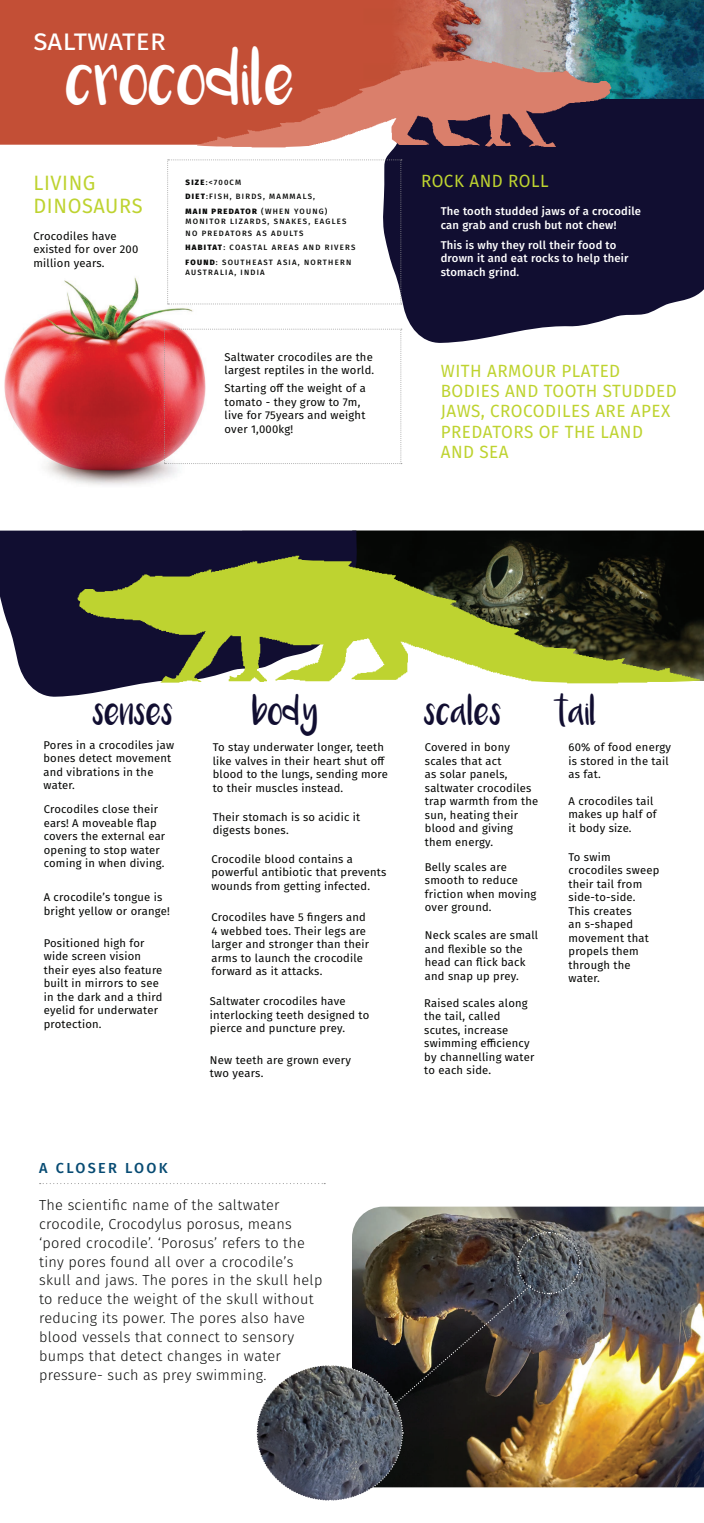
<style>
.page{position:relative;width:704px;height:1523px;background:#fff}
.page>*{position:absolute;margin:0;border:0;box-sizing:border-box;transform-origin:0 0}
.t1{font:39.19px "Luna";color:#fff}
.t2{font:29.25px "Fira Sans";color:#fff}
.t3{font:20.94px "Luna";color:#110e31;scale:.94 1}
.t4{font:20.75px/23.6px "Fira Sans";letter-spacing:.03em;color:#bed330;scale:.96 1}
.t5{font:17.69px/20.1px "Fira Sans";letter-spacing:.03em;color:#bed330;scale:.96 1}
.t6{font:300 14.5px/18.9px "Fira Sans";letter-spacing:.02em;color:#0b0c0b}
.t7{font:500 14.5px "Fira Sans";letter-spacing:.16em;color:#074b73}
.t8{font:11.25px/13.5px "Fira Sans";letter-spacing:.02em;color:#040503}
.t9{font:500 11.25px/13.5px "Fira Sans";letter-spacing:.02em;color:#fff}
.t10{font:500 7.75px/14.4px "Fira Sans";letter-spacing:.16em;color:#0b0c0b}
.s1{font-weight:800}
</style>
<div class="page">
<img style="left:357px;top:530px;width:346px;height:151px">
<svg style="left:0;top:530px;width:357px;height:167px;fill:#110e31"></svg>
<svg style="left:77px;top:556px;width:622px;height:127px;background:#747d37"></svg>
<svg style="left:381px;top:99px;width:322px;height:244px;background:#272544"></svg>
<img style="left:463px;top:0;width:240px;height:99px">
<img style="left:363px;top:0;width:100px;height:58px">
<div style="left:0;top:0;width:363px;height:145px;background:#c34f36"></div>
<svg style="left:197px;top:58px;width:414px;height:89px;background:#b26458"></svg>
<img style="left:4px;top:277px;width:203px;height:208px">
<svg style="left:164px;top:329px;width:237px;height:135px"></svg>
<svg style="left:167px;top:160px;width:234px;height:145px"></svg>
<svg style="left:40px;top:1183px;width:285px;height:1px"></svg>
<img style="left:353px;top:1206px;width:350px;height:281px">
<img style="left:256px;top:1231px;width:324px;height:270px">
<h2 class="t2" style="left:33px;top:17px;width:134px">saltwater</h2>
<h1 class="t1" style="left:66px;top:69px;width:230px">crocodile</h1>
<h3 class="t4" style="left:33px;top:170px;width:115px">LIVING<br>DINOSAURS</h3>
<p class="t8" style="left:33px;top:229px;width:106px">Crocodiles have existed for over 200 million years.</p>
<p class="t10" style="left:185px;top:175px;width:143px"><span class="s1">SIZE</span>:&lt;700CM<br><span class="s1">DIET</span>:FISH, BIRDS, MAMMALS,<br><span class="s1">MAIN PREDATOR</span> (WHEN YOUNG)</p>
<p class="t10" style="left:185px;top:215px;width:162px;line-height:11.9px">MONITOR LIZARDS, SNAKES, EAGLES<br>NO PREDATORS AS ADULTS</p>
<p class="t10" style="left:185px;top:240px;width:171px"><span class="s1">HABITAT</span>: COASTAL AREAS AND RIVERS<br><span class="s1">FOUND</span>: SOUTHEAST ASIA, NORTHERN</p>
<p class="t10" style="left:185px;top:264px;width:81px">AUSTRALIA, INDIA</p>
<p class="t8" style="left:224px;top:350px;width:151px">Saltwater crocodiles are the largest reptiles in the world.</p>
<p class="t8" style="left:224px;top:381px;width:143px">Starting off the weight of a tomato - they grow to 7m, live for 75years and weight over 1,000kg!</p>
<h3 class="t5" style="left:421px;top:170px;width:134px">ROCK AND ROLL</h3>
<p class="t9" style="left:440px;top:204px;width:202px">The tooth studded jaws of a crocodile can grab and crush but not chew!</p>
<p class="t9" style="left:440px;top:237px;width:189px">This is why they roll their food to drown it and eat rocks to help their stomach grind.</p>
<h3 class="t5" style="left:440px;top:360px;width:247px">WITH ARMOUR PLATED<br>BODIES AND TOOTH STUDDED<br>JAWS, CROCODILES ARE APEX<br>PREDATORS OF THE LAND<br>AND SEA</h3>
<h3 class="t3" style="left:93px;top:705px;width:88px">senses</h3>
<p class="t8" style="left:43px;top:738px;width:132px">Pores in a crocodiles jaw bones detect movement and vibrations in the water.</p>
<p class="t8" style="left:44px;top:802px;width:123px">Crocodiles close their ears! A moveable flap covers the external ear opening to stop water coming in when diving.</p>
<p class="t8" style="left:44px;top:890px;width:128px">A crocodile’s tongue is bright yellow or orange!</p>
<p class="t8" style="left:44px;top:936px;width:120px">Positioned high for wide screen vision their eyes also feature built in mirrors to see in the dark and a third eyelid for underwater protection.</p>
<h3 class="t3" style="left:252px;top:705px;width:72px">body</h3>
<p class="t8" style="left:212px;top:740px;width:177px">To stay underwater longer, teeth like valves in their heart shut off blood to the lungs, sending more to their muscles instead.</p>
<p class="t8" style="left:212px;top:810px;width:149px">Their stomach is so acidic it digests bones.</p>
<p class="t8" style="left:211px;top:852px;width:176px">Crocodile blood contains a powerful antibiotic that prevents wounds from getting infected.</p>
<p class="t8" style="left:211px;top:910px;width:159px">Crocodiles have 5 fingers and<br>4 webbed toes. Their legs are larger and stronger than their arms to launch the crocodile forward as it attacks.</p>
<p class="t8" style="left:210px;top:994px;width:161px">Saltwater crocodiles have interlocking teeth designed to pierce and puncture prey.</p>
<p class="t8" style="left:210px;top:1053px;width:142px">New teeth are grown every two years.</p>
<p class="t7" style="left:39px;top:1156px;width:130px">A CLOSER LOOK</p>
<p class="t6" style="left:39px;top:1195px;width:285px">The scientific name of the saltwater crocodile, Crocodylus porosus, means ‘pored crocodile’. ‘Porosus’ refers to the tiny pores found all over a crocodile’s skull and jaws. The pores in the skull help to reduce the weight of the skull without reducing its power. The pores also have blood vessels that connect to sensory bumps that detect changes in water pressure- such as prey swimming.</p>
<h3 class="t3" style="left:424px;top:705px;width:84px">scales</h3>
<p class="t8" style="left:424px;top:740px;width:115px">Covered in bony scales that act<br>as solar panels, saltwater crocodiles trap warmth from the sun, heating their blood and giving them energy.</p>
<p class="t8" style="left:424px;top:859px;width:113px">Belly scales are smooth to reduce friction when moving over ground.</p>
<p class="t8" style="left:424px;top:928px;width:115px">Neck scales are small and flexible so the head can flick back and snap up prey.</p>
<p class="t8" style="left:424px;top:996px;width:111px">Raised scales along the tail, called scutes, increase swimming efficiency by channelling water to each side.</p>
<h3 class="t3" style="left:553px;top:705px;width:48px">tail</h3>
<p class="t8" style="left:568px;top:740px;width:104px">60% of food energy is stored in the tail as fat.</p>
<p class="t8" style="left:568px;top:793px;width:89px">A crocodiles tail makes up half of it body size.</p>
<p class="t8" style="left:568px;top:849px;width:92px">To swim crocodiles sweep their tail from side-to-side.<br>This creates<br>an s-shaped movement that propels them through the water.</p>
</div>
